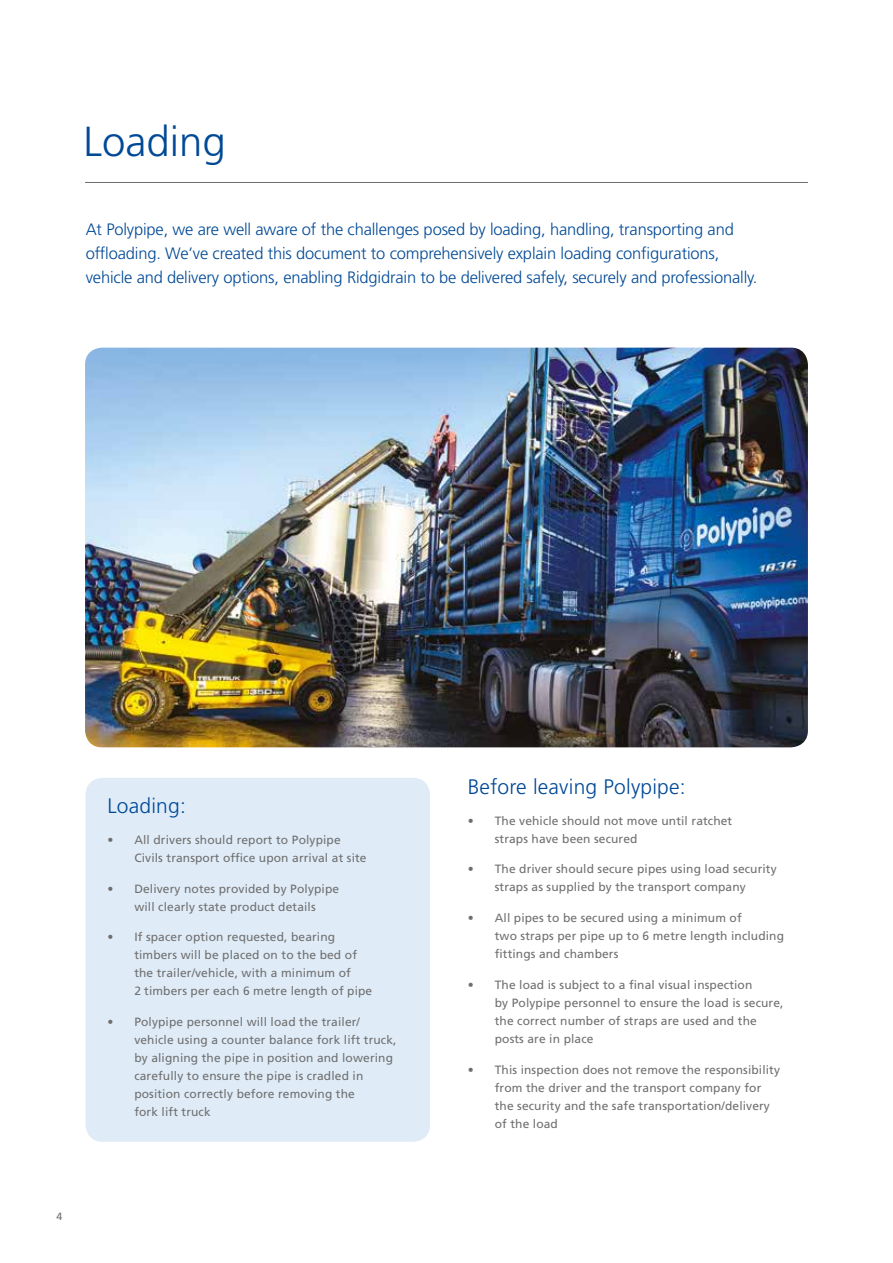
<style>
.page{position:relative;width:893px;height:1263px;background:#fff}
.page>*{position:absolute;margin:0;border:0;box-sizing:border-box;transform-origin:0 0}
.t1{font:300 42px "Frutiger LT Std";color:#004996}
.t2{font:300 21px "Frutiger LT Std";letter-spacing:.01em;color:#004996}
.t3{font:300 16.5px/24px "Frutiger LT Std";letter-spacing:-.01em;color:#004996}
.t4{font:12px/18px "Frutiger LT Std";letter-spacing:.01em;color:#706f6f}
.t5{font:10.5px "Frutiger LT Std";color:#706f6f}
</style>
<div class="page">
<hr style="left:85px;top:182px;width:723px;height:1px;background:#706f6f">
<div style="left:86px;top:778px;width:344px;height:364px;background:#dfecf8;border-radius:17px"></div>
<img style="left:85px;top:348px;width:723px;height:399px">
<h1 class="t1" style="left:84px;top:118px;width:144px">Loading</h1>
<p class="t3" style="left:86px;top:217px;width:673px">At Polypipe, we are well aware of the challenges posed by loading, handling, transporting and offloading. We’ve created this document to comprehensively explain loading configurations, vehicle and delivery options, enabling Ridgidrain to be delivered safely, securely and professionally.</p>
<p class="t5" style="left:57px;top:1210px;width:7px">4</p>
<h2 class="t2" style="left:107px;top:794px;width:80px">Loading:</h2>
<p class="t4" style="left:134px;top:831px;width:234px;text-indent:-27px">• All drivers should report to Polypipe<br>Civils transport office upon arrival at site</p>
<p class="t4" style="left:107px;top:879px;width:233px;text-align:center">• Delivery notes provided by Polypipe will clearly state product details</p>
<p class="t4" style="left:134px;top:928px;width:239px;text-indent:-27px">• If spacer option requested, bearing timbers will be placed on to the bed of the trailer/vehicle, with a minimum of<br>2 timbers per each 6 metre length of pipe</p>
<p class="t4" style="left:134px;top:1013px;width:264px;text-indent:-27px">• Polypipe personnel will load the trailer/ vehicle using a counter balance fork lift truck, by aligning the pipe in position and lowering carefully to ensure the pipe is cradled in position correctly before removing the<br>fork lift truck</p>
<h2 class="t2" style="left:468px;top:775px;width:219px">Before leaving Polypipe:</h2>
<p class="t4" style="left:495px;top:812px;width:239px;text-indent:-27px">• The vehicle should not move until ratchet straps have been secured</p>
<p class="t4" style="left:468px;top:860px;width:310px;text-align:center">• The driver should secure pipes using load security straps as supplied by the transport company</p>
<p class="t4" style="left:495px;top:909px;width:291px;text-indent:-27px">• All pipes to be secured using a minimum of<br>two straps per pipe up to 6 metre length including fittings and chambers</p>
<p class="t4" style="left:495px;top:976px;width:290px;text-indent:-27px">• The load is subject to a final visual inspection<br>by Polypipe personnel to ensure the load is secure, the correct number of straps are used and the posts are in place</p>
<p class="t4" style="left:495px;top:1061px;width:287px;text-indent:-27px">• This inspection does not remove the responsibility from the driver and the transport company for the security and the safe transportation/delivery of the load</p>
</div>
